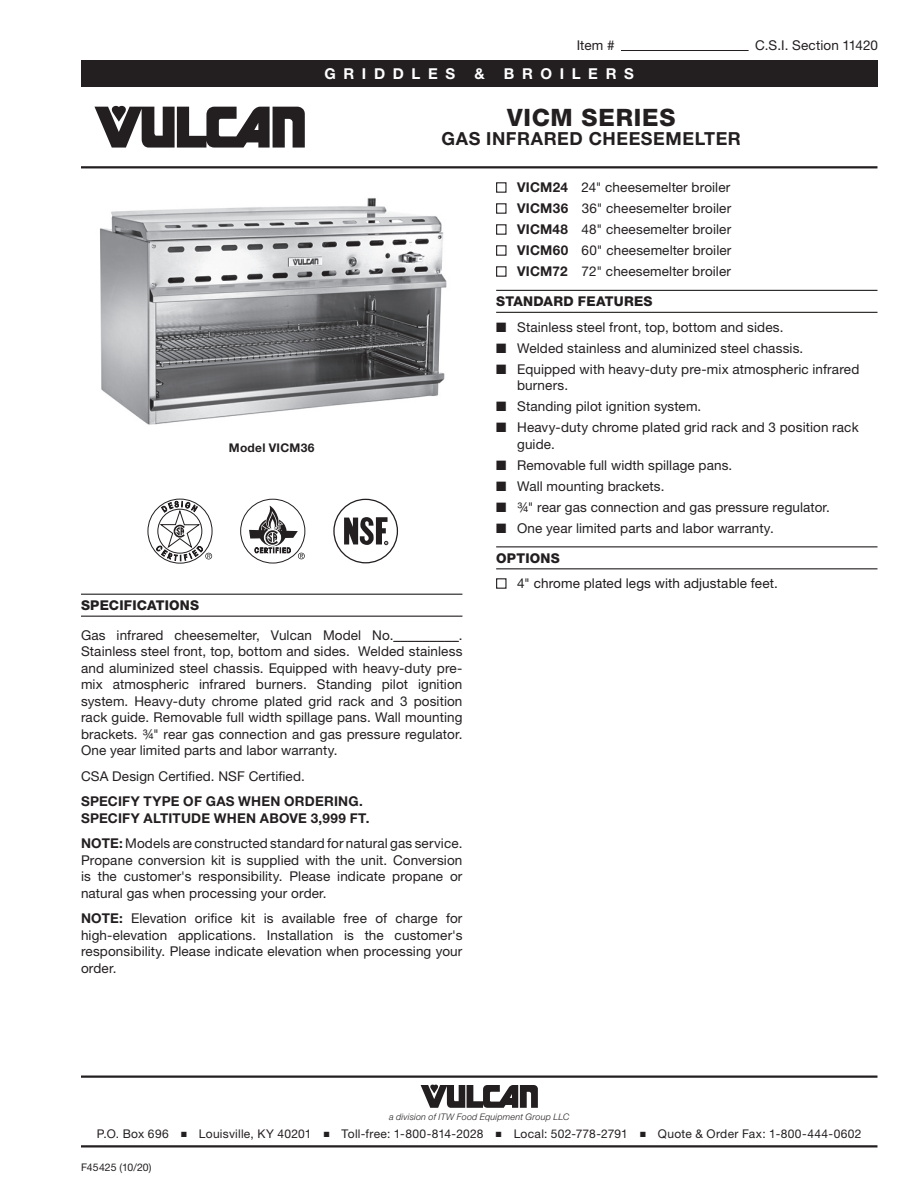
<style>
.page{position:relative;width:918px;height:1188px;background:#fff}
.page>*{position:absolute;margin:0;border:0;box-sizing:border-box;transform-origin:0 0}
.t1{font:800 24px "Helvetica Neue LT Std";letter-spacing:.03em;color:#231f20}
.t2{font:700 18px "Helvetica Neue LT Std";letter-spacing:.03em;color:#231f20}
.t3{font:700 15px "Helvetica Neue LT Std";letter-spacing:.51em;color:#fff}
.t4{font:13.5px/16.5px "Helvetica Neue LT Std";letter-spacing:.01em;color:#231f20;text-align:justify}
.t5{font:700 13.5px/16.5px "Helvetica Neue LT Std";letter-spacing:.015em;color:#231f20}
.t6{font:13.5px "Helvetica Neue LT Std";letter-spacing:.01em;color:#1f1c1d}
.t7{font:800 13.5px "Helvetica Neue LT Std";letter-spacing:.015em;color:#231f20}
.t8{font:12px "Helvetica Neue LT Std";letter-spacing:.025em;color:#231f20}
.t9{font:700 12px "Helvetica Neue LT Std";letter-spacing:.02em;color:#231f20}
.t10{font:10.5px "Helvetica Neue LT Std";letter-spacing:.005em;color:#231f20}
.t11{font:italic 300 9px "Helvetica Neue LT Std";letter-spacing:.02em;color:#231f20}
.s1{font-weight:700}
.s2{color:#231f20}
</style>
<div class="page">
<div style="left:81px;top:60px;width:796px;height:27px;background:#231f20"></div>
<hr style="left:81px;top:1076px;width:797px;height:2px;background:#231f20">
<svg style="left:421px;top:1085px;width:117px;height:23px"></svg>
<hr style="left:81px;top:1145px;width:797px;height:3px;background:#231f20">
<svg style="left:94px;top:106px;width:211px;height:42px"></svg>
<hr style="left:81px;top:166px;width:797px;height:2px;background:#231f20">
<hr style="left:621px;top:50px;width:128px;height:1px;background:#231f20">
<hr style="left:496px;top:290px;width:381px;height:1px;background:#231f20">
<hr style="left:496px;top:312px;width:381px;height:1px;background:#231f20">
<hr style="left:496px;top:546px;width:381px;height:1px;background:#231f20">
<hr style="left:496px;top:568px;width:381px;height:1px;background:#231f20">
<hr style="left:81px;top:594px;width:381px;height:1px;background:#231f20">
<hr style="left:81px;top:616px;width:381px;height:1px;background:#231f20">
<hr style="left:393px;top:641px;width:66px;height:1px;background:#1f1c1d">
<div style="left:333px;top:499px;width:65px;height:64px;border:1px solid #231f20;border-radius:50%"></div>
<svg style="left:344px;top:517px;width:44px;height:28px"></svg>
<svg style="left:148px;top:499px;width:64px;height:65px"></svg>
<div style="left:240px;top:499px;width:65px;height:65px;border:1px solid #231f20;border-radius:50%"></div>
<svg style="left:249px;top:506px;width:56px;height:53px"></svg>
<img style="left:100px;top:198px;width:347px;height:227px">
<p class="t4" style="left:577px;top:37px;width:39px">Item #</p>
<p class="t4" style="left:755px;top:37px;width:124px">C.S.I. Section 11420</p>
<p class="t3" style="left:324px;top:64px;width:132px">GRIDDLES</p>
<p class="t3" style="left:474px;top:64px;width:12px">&amp;</p>
<p class="t3" style="left:504px;top:64px;width:132px">BROILERS</p>
<p class="t9" style="left:229px;top:440px;width:87px">Model VICM36</p>
<h1 class="t1" style="left:507px;top:103px;width:170px">VICM SERIES</h1>
<h2 class="t2" style="left:442px;top:128px;width:301px">GAS INFRARED CHEESEMELTER</h2>
<p class="t4" style="left:496px;top:179px;width:236px">■ <span class="s1">VICM24</span> 24" cheesemelter broiler</p>
<p class="t4" style="left:496px;top:200px;width:237px">■ <span class="s1">VICM36</span> 36" cheesemelter broiler</p>
<p class="t4" style="left:496px;top:221px;width:237px">■ <span class="s1">VICM48</span> 48" cheesemelter broiler</p>
<p class="t4" style="left:496px;top:242px;width:237px">■ <span class="s1">VICM60</span> 60" cheesemelter broiler</p>
<p class="t4" style="left:496px;top:263px;width:236px">■ <span class="s1">VICM72</span> 72" cheesemelter broiler</p>
<p class="t7" style="left:496px;top:293px;width:158px">STANDARD FEATURES</p>
<p class="t4" style="left:496px;top:318px;width:289px">■ Stainless steel front, top, bottom and sides.</p>
<p class="t4" style="left:496px;top:339px;width:309px">■ Welded stainless and aluminized steel chassis.</p>
<p class="t4" style="left:517px;top:360px;width:344px;text-indent:-21px">■ Equipped with heavy-duty pre-mix atmospheric infrared burners.</p>
<p class="t4" style="left:496px;top:398px;width:207px">■ Standing pilot ignition system.</p>
<p class="t4" style="left:517px;top:419px;width:343px;text-indent:-21px">■ Heavy-duty chrome plated grid rack and 3 position rack guide.</p>
<p class="t4" style="left:496px;top:456px;width:238px">■ Removable full width spillage pans.</p>
<p class="t4" style="left:496px;top:477px;width:170px">■ Wall mounting brackets.</p>
<p class="t4" style="left:496px;top:498px;width:335px">■ ¾" rear gas connection and gas pressure regulator.</p>
<p class="t4" style="left:496px;top:519px;width:279px">■ One year limited parts and labor warranty.</p>
<p class="t7" style="left:496px;top:550px;width:65px">OPTIONS</p>
<p class="t6" style="left:496px;top:575px;width:283px"><span class="s2">■</span> 4" chrome plated legs with adjustable feet.</p>
<p class="t7" style="left:81px;top:597px;width:120px">SPECIFICATIONS</p>
<p class="t4" style="left:81px;top:627px;width:383px">Gas infrared cheesemelter, Vulcan Model No._________.<br>Stainless steel front, top, bottom and sides. Welded stainless and aluminized steel chassis. Equipped with heavy-duty pre&shy;mix atmospheric infrared burners. Standing pilot ignition system. Heavy-duty chrome plated grid rack and 3 position rack guide. Removable full width spillage pans. Wall mounting brackets. ¾" rear gas connection and gas pressure regulator.<br>One year limited parts and labor warranty.</p>
<p class="t4" style="left:81px;top:768px;width:225px">CSA Design Certified. NSF Certified.</p>
<p class="t5" style="left:81px;top:793px;width:290px">SPECIFY TYPE OF GAS WHEN ORDERING.<br>SPECIFY ALTITUDE WHEN ABOVE 3,999 FT.</p>
<p class="t4" style="left:81px;top:835px;width:383px"><span class="s1">NOTE:</span> Models are constructed standard for natural gas service.<br>Propane conversion kit is supplied with the unit. Conversion is the customer's responsibility. Please indicate propane or natural gas when processing your order.</p>
<p class="t4" style="left:81px;top:910px;width:383px"><span class="s1">NOTE:</span> Elevation orifice kit is available free of charge for high-elevation applications. Installation is the customer's responsibility. Please indicate elevation when processing your order.</p>
<p class="t11" style="left:389px;top:1111px;width:182px">a division of ITW Food Equipment Group LLC</p>
<p class="t8" style="left:97px;top:1127px;width:766px">P.O. Box 696 ■ Louisville, KY 40201 ■ Toll-free: 1-800-814-2028 ■ Local: 502-778-2791 ■ Quote &amp; Order Fax: 1-800-444-0602</p>
<p class="t10" style="left:81px;top:1161px;width:72px">F45425 (10/20)</p>
</div>
